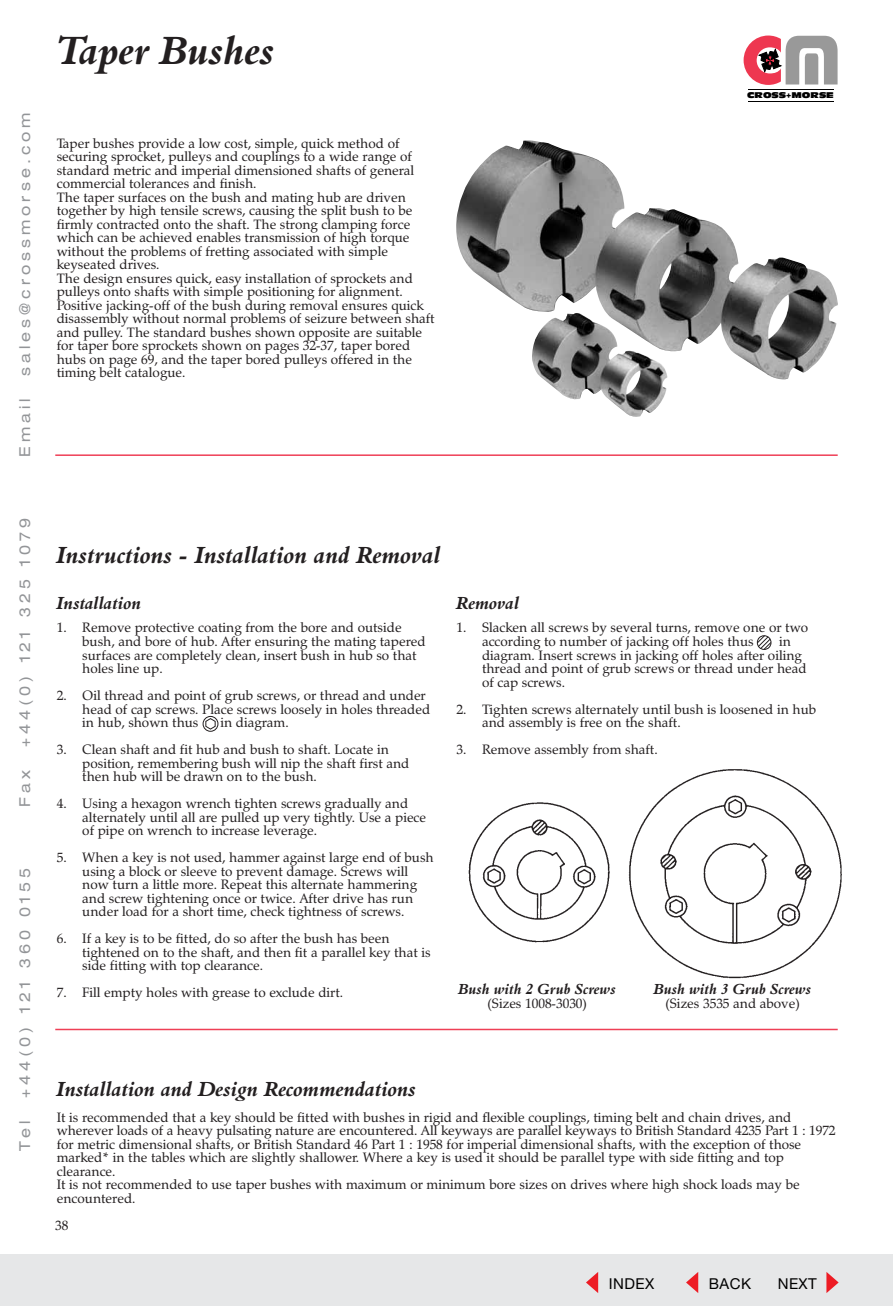
<style>
.page{position:relative;width:893px;height:1306px;background:#fff}
.page>*{position:absolute;margin:0;border:0;box-sizing:border-box;transform-origin:0 0}
.t1{font:40.5px "Aldine 401 BT Bold Italic A";color:#231f20}
.t2{font:24px "Aldine 401 BT Bold Italic A";color:#231f20}
.t3{font:21px "Aldine 401 BT Bold Italic A";color:#231f20}
.t4{font:18px "Aldine 401 BT Bold Italic A";color:#231f20}
.t5{font:expanded 15px "Helvetica Neue";letter-spacing:.265em;color:#939598}
.t6{font:15px "Aldine 401 BT Bold Italic A";color:#231f20}
.t7{font:15px "Helvetica Neue";letter-spacing:.03em;color:#000}
.t8{font:13.5px/13.5px "Zapf Calligraphic 801 BT";color:#231f20}
.t9{font:8.1px "Antique Olive Nord";color:#000}
</style>
<div class="page">
<div style="left:0;top:1254px;width:893px;height:51px;background:#e6e7e8"></div>
<img style="left:456px;top:140px;width:382px;height:277px">
<hr style="left:748px;top:89px;width:85px;height:1px;background:#000">
<hr style="left:748px;top:101px;width:85px;height:1px;background:#000">
<svg style="left:744px;top:36px;width:94px;height:49px"></svg>
<hr style="left:55px;top:454px;width:783px;height:2px;background:#ef3f56">
<hr style="left:55px;top:1028px;width:783px;height:2px;background:#ef3f56">
<img style="left:468px;top:769px;width:374px;height:210px">
<div style="left:203px;top:716px;width:15px;height:15px;border:1px solid #231f20;border-radius:50%"></div>
<svg style="left:204px;top:717px;width:12px;height:13px"></svg>
<svg style="left:756px;top:635px;width:16px;height:15px"></svg>
<svg style="left:586px;top:1272px;width:12px;height:20px"></svg>
<svg style="left:686px;top:1272px;width:12px;height:20px"></svg>
<svg style="left:826px;top:1272px;width:13px;height:20px"></svg>
<p class="t5" style="left:16px;top:375px;width:265px;rotate:-90deg">sales@crossmorse.com</p>
<p class="t5" style="left:16px;top:457px;width:60px;rotate:-90deg">Email</p>
<h1 class="t1" style="left:57px;top:26px;width:220px">Taper Bushes</h1>
<p class="t8" style="left:57px;top:136px;width:379px">Taper bushes provide a low cost, simple, quick method of securing sprocket, pulleys and couplings to a wide range of standard metric and imperial dimensioned shafts of general commercial tolerances and finish.<br>The taper surfaces on the bush and mating hub are driven together by high tensile screws, causing the split bush to be firmly contracted onto the shaft. The strong clamping force which can be achieved enables transmission of high torque without the problems of fretting associated with simple keyseated drives.<br>The design ensures quick, easy installation of sprockets and pulleys onto shafts with simple positioning for alignment.<br>Positive jacking-off of the bush during removal ensures quick disassembly without normal problems of seizure between shaft and pulley. The standard bushes shown opposite are suitable for taper bore sprockets shown on pages 32-37, taper bored hubs on page 69, and the taper bored pulleys offered in the timing belt catalogue.</p>
<p class="t9" style="left:747px;top:90px;width:88px">CROSS+MORSE</p>
<p class="t5" style="left:16px;top:747px;width:230px;rotate:-90deg">+44(0) 121 325 1079</p>
<p class="t5" style="left:16px;top:806px;width:38px;rotate:-90deg">Fax</p>
<p class="t5" style="left:16px;top:1097px;width:232px;rotate:-90deg">+44(0) 121 360 0155</p>
<p class="t5" style="left:16px;top:1150px;width:31px;rotate:-90deg">Tel</p>
<h2 class="t2" style="left:57px;top:540px;width:386px">Instructions - Installation and Removal</h2>
<h3 class="t4" style="left:57px;top:592px;width:86px">Installation</h3>
<p class="t8" style="left:82px;top:621px;width:345px;text-indent:-26px">1. Remove protective coating from the bore and outside bush, and bore of hub. After ensuring the mating tapered surfaces are completely clean, insert bush in hub so that holes line up.</p>
<p class="t8" style="left:82px;top:688px;width:349px;text-indent:-26px">2. Oil thread and point of grub screws, or thread and under head of cap screws. Place screws loosely in holes threaded in hub, shown thus</p>
<p class="t8" style="left:220px;top:715px;width:70px">in diagram.</p>
<p class="t8" style="left:82px;top:742px;width:329px;text-indent:-26px">3. Clean shaft and fit hub and bush to shaft. Locate in position, remembering bush will nip the shaft first and then hub will be drawn on to the bush.</p>
<p class="t8" style="left:82px;top:796px;width:345px;text-indent:-26px">4. Using a hexagon wrench tighten screws gradually and alternately until all are pulled up very tightly. Use a piece of pipe on wrench to increase leverage.</p>
<p class="t8" style="left:82px;top:850px;width:353px;text-indent:-26px">5. When a key is not used, hammer against large end of bush using a block or sleeve to prevent damage. Screws will now turn a little more. Repeat this alternate hammering and screw tightening once or twice. After drive has run under load for a short time, check tightness of screws.</p>
<p class="t8" style="left:82px;top:931px;width:350px;text-indent:-26px">6. If a key is to be fitted, do so after the bush has been tightened on to the shaft, and then fit a parallel key that is side fitting with top clearance.</p>
<p class="t8" style="left:57px;top:985px;width:288px">7. Fill empty holes with grease to exclude dirt.</p>
<h3 class="t4" style="left:456px;top:592px;width:65px">Removal</h3>
<p class="t8" style="left:482px;top:621px;width:328px;text-indent:-26px">1. Slacken all screws by several turns, remove one or two according to number of jacking off holes thus</p>
<p class="t8" style="left:482px;top:634px;width:326px;text-indent:297px">in diagram. Insert screws in jacking off holes after oiling thread and point of grub screws or thread under head of cap screws.</p>
<p class="t8" style="left:482px;top:702px;width:336px;text-indent:-26px">2. Tighten screws alternately until bush is loosened in hub and assembly is free on the shaft.</p>
<p class="t8" style="left:456px;top:742px;width:203px">3. Remove assembly from shaft.</p>
<p class="t6" style="left:459px;top:980px;width:159px">Bush with 2 Grub Screws</p>
<p class="t8" style="left:488px;top:996px;width:101px">(Sizes 1008-3030)</p>
<p class="t6" style="left:654px;top:980px;width:159px">Bush with 3 Grub Screws</p>
<p class="t8" style="left:665px;top:996px;width:136px">(Sizes 3535 and above)</p>
<h3 class="t3" style="left:57px;top:1076px;width:361px">Installation and Design Recommendations</h3>
<p class="t8" style="left:57px;top:1110px;width:780px">It is recommended that a key should be fitted with bushes in rigid and flexible couplings, timing belt and chain drives, and wherever loads of a heavy pulsating nature are encountered. All keyways are parallel keyways to British Standard 4235 Part 1 : 1972 for metric dimensional shafts, or British Standard 46 Part 1 : 1958 for imperial dimensional shafts, with the exception of those marked* in the tables which are slightly shallower. Where a key is used it should be parallel type with side fitting and top clearance.<br>It is not recommended to use taper bushes with maximum or minimum bore sizes on drives where high shock loads may be encountered.</p>
<p class="t8" style="left:55px;top:1218px;width:15px">38</p>
<p class="t7" style="left:609px;top:1274px;width:47px">INDEX</p>
<p class="t7" style="left:709px;top:1274px;width:44px">BACK</p>
<p class="t7" style="left:778px;top:1274px;width:41px">NEXT</p>
</div>
